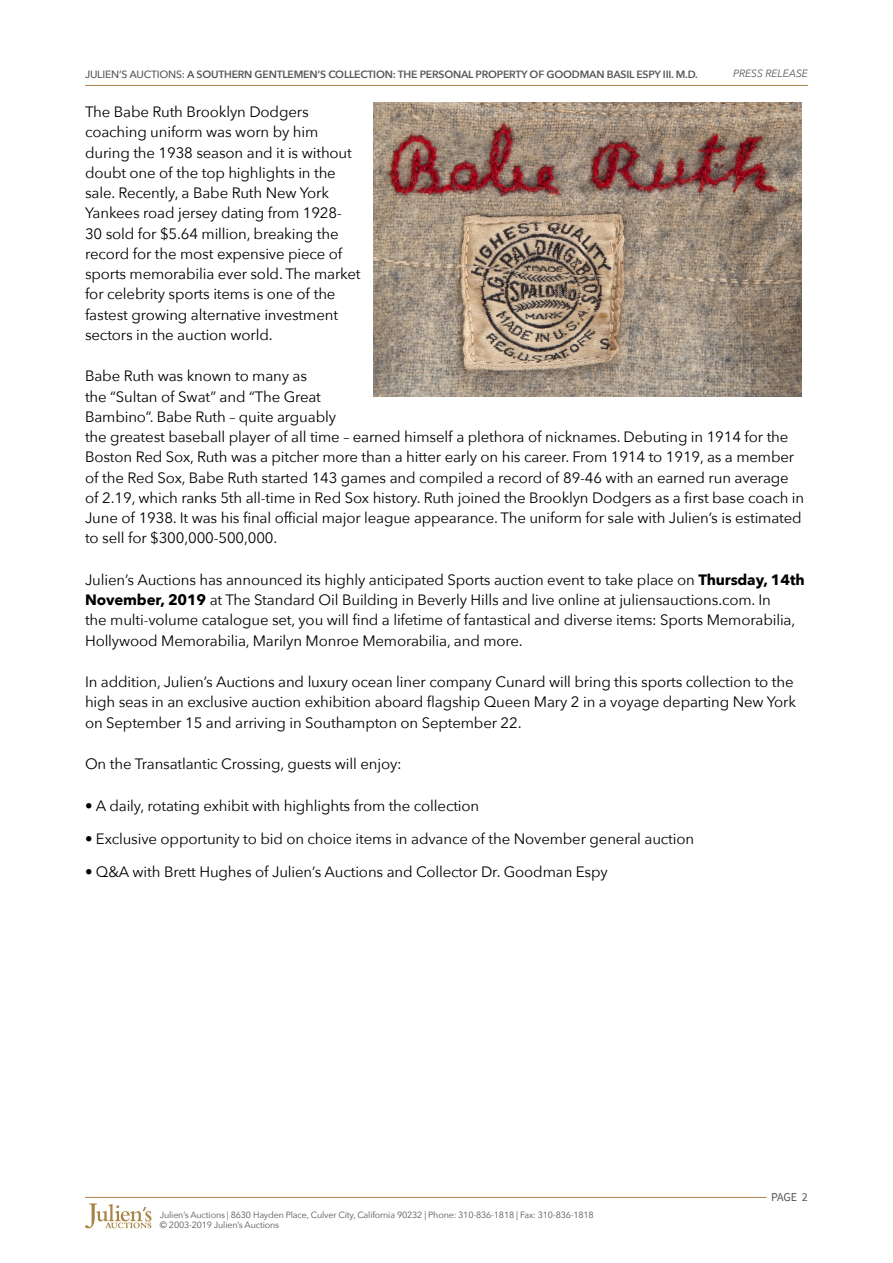
<style>
.page{position:relative;width:893px;height:1263px;background:#fff}
.page>*{position:absolute;margin:0;border:0;box-sizing:border-box;transform-origin:0 0}
.t1{font:15px/20.2px "Avenir Next";letter-spacing:-.01em;color:#000}
.t2{font:12px "Source Sans Pro";color:#575756}
.t3{font:600 10.5px "Avenir Next";letter-spacing:-.02em;color:#575756}
.t4{font:italic 10.5px "Avenir Next";letter-spacing:-.01em;color:#575756}
.t5{font:9px/10.5px "Avenir Next";letter-spacing:-.02em;color:#575756}
.s1{font-weight:500}
.s2{font-weight:700}
</style>
<div class="page">
<hr style="left:85px;top:85px;width:723px;height:1px;background:#a78544">
<svg style="left:85px;top:1203px;width:66px;height:25px"></svg>
<hr style="left:85px;top:1197px;width:681px;height:1px;background:#a78544">
<img style="left:373px;top:103px;width:429px;height:293px">
<p class="t3" style="left:85px;top:65px;width:614px"><span class="s1">JULIEN’S AUCTIONS:</span> A SOUTHERN GENTLEMEN’S COLLECTION: THE PERSONAL PROPERTY OF GOODMAN BASIL ESPY III. M.D.</p>
<p class="t4" style="left:733px;top:65px;width:76px">PRESS RELEASE</p>
<p class="t1" style="left:85px;top:101px;width:277px">The Babe Ruth Brooklyn Dodgers coaching uniform was worn by him during the 1938 season and it is without doubt one of the top highlights in the sale. Recently, a Babe Ruth New York Yankees road jersey dating from 1928- 30 sold for $5.64 million, breaking the record for the most expensive piece of sports memorabilia ever sold. The market for celebrity sports items is one of the fastest growing alternative investment sectors in the auction world.</p>
<p class="t1" style="left:85px;top:365px;width:721px">Babe Ruth was known to many as<br>the “Sultan of Swat” and “The Great<br>Bambino”. Babe Ruth – quite arguably<br>the greatest baseball player of all time – earned himself a plethora of nicknames. Debuting in 1914 for the Boston Red Sox, Ruth was a pitcher more than a hitter early on his career. From 1914 to 1919, as a member of the Red Sox, Babe Ruth started 143 games and compiled a record of 89-46 with an earned run average of 2.19, which ranks 5th all-time in Red Sox history. Ruth joined the Brooklyn Dodgers as a first base coach in June of 1938. It was his final official major league appearance. The uniform for sale with Julien’s is estimated to sell for $300,000-500,000.</p>
<p class="t1" style="left:85px;top:569px;width:721px">Julien’s Auctions has announced its highly anticipated Sports auction event to take place on <span class="s2">Thursday, 14th November, 2019</span> at The Standard Oil Building in Beverly Hills and live online at juliensauctions.com. In<br>the multi-volume catalogue set, you will find a lifetime of fantastical and diverse items: Sports Memorabilia, Hollywood Memorabilia, Marilyn Monroe Memorabilia, and more.</p>
<p class="t1" style="left:85px;top:671px;width:713px">In addition, Julien’s Auctions and luxury ocean liner company Cunard will bring this sports collection to the high seas in an exclusive auction exhibition aboard flagship Queen Mary 2 in a voyage departing New York on September 15 and arriving in Southampton on September 22.</p>
<p class="t1" style="left:85px;top:753px;width:318px">On the Transatlantic Crossing, guests will enjoy:</p>
<p class="t1" style="left:85px;top:795px;width:396px">• A daily, rotating exhibit with highlights from the collection</p>
<p class="t1" style="left:85px;top:828px;width:611px">• Exclusive opportunity to bid on choice items in advance of the November general auction</p>
<p class="t1" style="left:85px;top:861px;width:524px">• Q&amp;A with Brett Hughes of Julien’s Auctions and Collector Dr. Goodman Espy</p>
<p class="t5" style="left:160px;top:1209px;width:435px">Julien’s Auctions | 8630 Hayden Place, Culver City, California 90232 | Phone: 310-836-1818 | Fax: 310-836-1818 © 2003-2019 Julien’s Auctions</p>
<p class="t2" style="left:771px;top:1189px;width:38px">PAGE 2</p>
</div>
